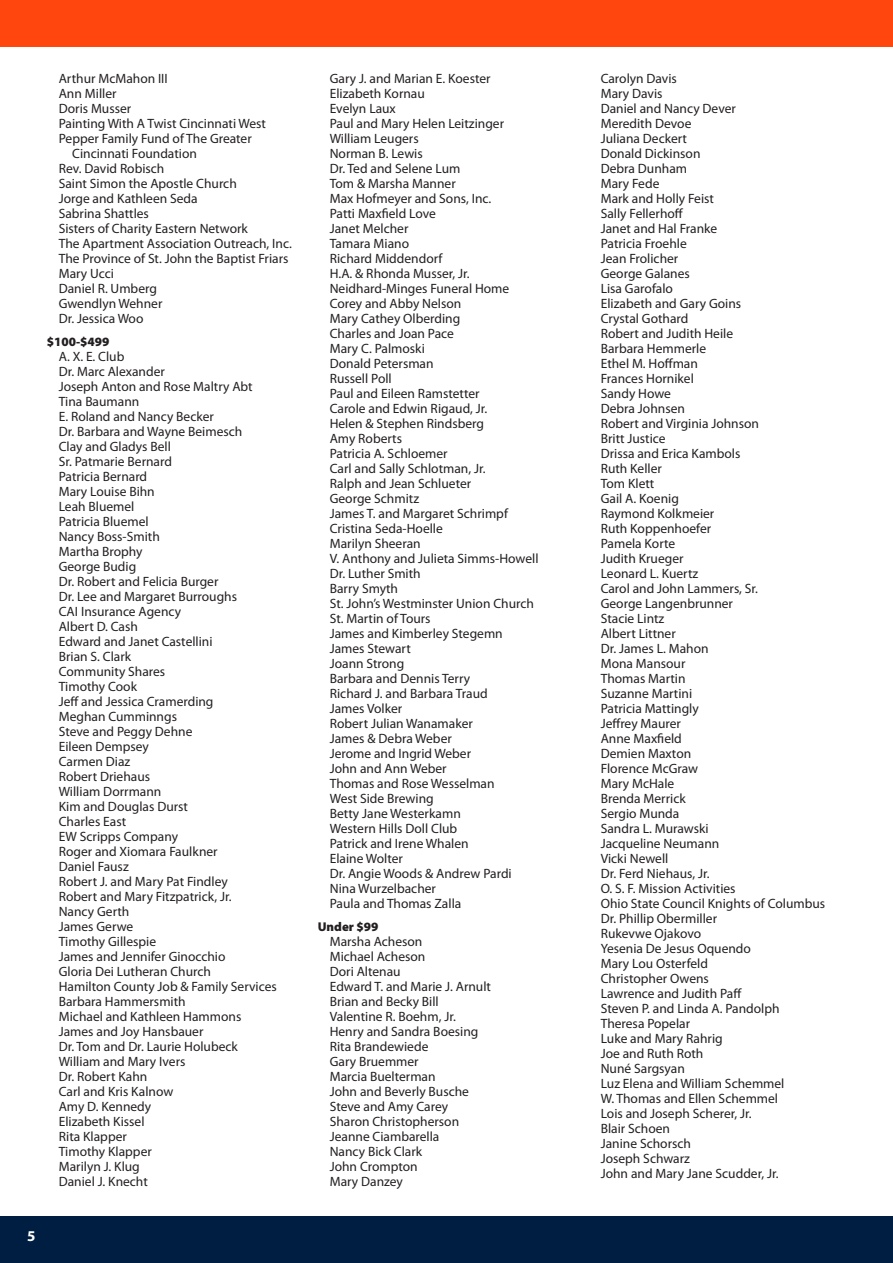
<style>
.page{position:relative;width:893px;height:1263px;background:#fff}
.page>*{position:absolute;margin:0;border:0;box-sizing:border-box;transform-origin:0 0}
.t1{font:700 15px "Myriad Pro";color:#fff}
.t2{font:13.5px/15px "Myriad Pro";color:#231f20}
.t3{font:900 12.75px "Myriad Pro";color:#231f20}
</style>
<div class="page">
<div style="left:0;top:1216px;width:893px;height:47px;background:#001e41"></div>
<div style="left:0;top:0;width:893px;height:47px;background:#ff460f"></div>
<p class="t2" style="left:59px;top:70px;width:110px">Arthur McMahon III</p>
<p class="t2" style="left:59px;top:85px;width:59px">Ann Miller</p>
<p class="t2" style="left:59px;top:100px;width:74px">Doris Musser</p>
<p class="t2" style="left:59px;top:115px;width:209px">Painting With A Twist Cincinnati West</p>
<p class="t2" style="left:59px;top:130px;width:194px">Pepper Family Fund of The Greater</p>
<p class="t2" style="left:72px;top:145px;width:126px">Cincinnati Foundation</p>
<p class="t2" style="left:59px;top:160px;width:107px">Rev. David Robisch</p>
<p class="t2" style="left:59px;top:175px;width:180px">Saint Simon the Apostle Church</p>
<p class="t2" style="left:59px;top:190px;width:140px">Jorge and Kathleen Seda</p>
<p class="t2" style="left:59px;top:205px;width:92px">Sabrina Shattles</p>
<p class="t2" style="left:59px;top:220px;width:191px">Sisters of Charity Eastern Network</p>
<p class="t2" style="left:59px;top:235px;width:235px">The Apartment Association Outreach, Inc.</p>
<p class="t2" style="left:59px;top:250px;width:231px">The Province of St. John the Baptist Friars</p>
<p class="t2" style="left:59px;top:265px;width:57px">Mary Ucci</p>
<p class="t2" style="left:59px;top:280px;width:100px">Daniel R. Umberg</p>
<p class="t2" style="left:59px;top:295px;width:105px">Gwendlyn Wehner</p>
<p class="t2" style="left:59px;top:310px;width:86px">Dr. Jessica Woo</p>
<p class="t3" style="left:47px;top:334px;width:64px">$100-$499</p>
<p class="t2" style="left:59px;top:349px;width:220px">A. X. E. Club<br>Dr. Marc Alexander<br>Joseph Anton and Rose Maltry Abt<br>Tina Baumann<br>E. Roland and Nancy Becker<br>Dr. Barbara and Wayne Beimesch<br>Clay and Gladys Bell<br>Sr. Patmarie Bernard<br>Patricia Bernard<br>Mary Louise Bihn<br>Leah Bluemel<br>Patricia Bluemel<br>Nancy Boss-Smith<br>Martha Brophy<br>George Budig<br>Dr. Robert and Felicia Burger<br>Dr. Lee and Margaret Burroughs<br>CAI Insurance Agency<br>Albert D. Cash<br>Edward and Janet Castellini<br>Brian S. Clark<br>Community Shares<br>Timothy Cook<br>Jeff and Jessica Cramerding<br>Meghan Cumminngs<br>Steve and Peggy Dehne<br>Eileen Dempsey<br>Carmen Diaz<br>Robert Driehaus<br>William Dorrmann<br>Kim and Douglas Durst<br>Charles East<br>EW Scripps Company<br>Roger and Xiomara Faulkner<br>Daniel Fausz<br>Robert J. and Mary Pat Findley<br>Robert and Mary Fitzpatrick, Jr.<br>Nancy Gerth<br>James Gerwe<br>Timothy Gillespie<br>James and Jennifer Ginocchio<br>Gloria Dei Lutheran Church<br>Hamilton County Job &amp; Family Services<br>Barbara Hammersmith<br>Michael and Kathleen Hammons<br>James and Joy Hansbauer<br>Dr. Tom and Dr. Laurie Holubeck<br>William and Mary Ivers<br>Dr. Robert Kahn<br>Carl and Kris Kalnow<br>Amy D. Kennedy<br>Elizabeth Kissel<br>Rita Klapper<br>Timothy Klapper<br>Marilyn J. Klug<br>Daniel J. Knecht</p>
<p class="t1" style="left:27px;top:1226px;width:10px">5</p>
<p class="t2" style="left:330px;top:70px;width:210px">Gary J. and Marian E. Koester<br>Elizabeth Kornau<br>Evelyn Laux<br>Paul and Mary Helen Leitzinger<br>William Leugers<br>Norman B. Lewis<br>Dr. Ted and Selene Lum<br>Tom &amp; Marsha Manner<br>Max Hofmeyer and Sons, Inc.<br>Patti Maxfield Love<br>Janet Melcher<br>Tamara Miano<br>Richard Middendorf<br>H.A. &amp; Rhonda Musser, Jr.<br>Neidhard-Minges Funeral Home<br>Corey and Abby Nelson<br>Mary Cathey Olberding<br>Charles and Joan Pace<br>Mary C. Palmoski<br>Donald Petersman<br>Russell Poll<br>Paul and Eileen Ramstetter<br>Carole and Edwin Rigaud, Jr.<br>Helen &amp; Stephen Rindsberg<br>Amy Roberts<br>Patricia A. Schloemer<br>Carl and Sally Schlotman, Jr.<br>Ralph and Jean Schlueter<br>George Schmitz<br>James T. and Margaret Schrimpf<br>Cristina Seda-Hoelle<br>Marilyn Sheeran<br>V. Anthony and Julieta Simms-Howell<br>Dr. Luther Smith<br>Barry Smyth<br>St. John’s Westminster Union Church<br>St. Martin of Tours<br>James and Kimberley Stegemn<br>James Stewart<br>Joann Strong<br>Barbara and Dennis Terry<br>Richard J. and Barbara Traud<br>James Volker<br>Robert Julian Wanamaker<br>James &amp; Debra Weber<br>Jerome and Ingrid Weber<br>John and Ann Weber<br>Thomas and Rose Wesselman<br>West Side Brewing<br>Betty Jane Westerkamn<br>Western Hills Doll Club<br>Patrick and Irene Whalen<br>Elaine Wolter<br>Dr. Angie Woods &amp; Andrew Pardi<br>Nina Wurzelbacher<br>Paula and Thomas Zalla</p>
<p class="t3" style="left:318px;top:919px;width:62px">Under $99</p>
<p class="t2" style="left:330px;top:934px;width:163px">Marsha Acheson<br>Michael Acheson<br>Dori Altenau<br>Edward T. and Marie J. Arnult<br>Brian and Becky Bill<br>Valentine R. Boehm, Jr.<br>Henry and Sandra Boesing<br>Rita Brandewiede<br>Gary Bruemmer<br>Marcia Buelterman<br>John and Beverly Busche<br>Steve and Amy Carey<br>Sharon Christopherson<br>Jeanne Ciambarella<br>Nancy Bick Clark<br>John Crompton<br>Mary Danzey</p>
<p class="t2" style="left:601px;top:70px;width:226px">Carolyn Davis<br>Mary Davis<br>Daniel and Nancy Dever<br>Meredith Devoe<br>Juliana Deckert<br>Donald Dickinson<br>Debra Dunham<br>Mary Fede<br>Mark and Holly Feist<br>Sally Fellerhoff<br>Janet and Hal Franke<br>Patricia Froehle<br>Jean Frolicher<br>George Galanes<br>Lisa Garofalo<br>Elizabeth and Gary Goins<br>Crystal Gothard<br>Robert and Judith Heile<br>Barbara Hemmerle<br>Ethel M. Hoffman<br>Frances Hornikel<br>Sandy Howe<br>Debra Johnsen<br>Robert and Virginia Johnson<br>Britt Justice<br>Drissa and Erica Kambols<br>Ruth Keller<br>Tom Klett<br>Gail A. Koenig<br>Raymond Kolkmeier<br>Ruth Koppenhoefer<br>Pamela Korte<br>Judith Krueger<br>Leonard L. Kuertz<br>Carol and John Lammers, Sr.<br>George Langenbrunner<br>Stacie Lintz<br>Albert Littner<br>Dr. James L. Mahon<br>Mona Mansour<br>Thomas Martin<br>Suzanne Martini<br>Patricia Mattingly<br>Jeffrey Maurer<br>Anne Maxfield<br>Demien Maxton<br>Florence McGraw<br>Mary McHale<br>Brenda Merrick<br>Sergio Munda<br>Sandra L. Murawski<br>Jacqueline Neumann<br>Vicki Newell<br>Dr. Ferd Niehaus, Jr.<br>O. S. F. Mission Activities<br>Ohio State Council Knights of Columbus<br>Dr. Phillip Obermiller<br>Rukevwe Ojakovo<br>Yesenia De Jesus Oquendo<br>Mary Lou Osterfeld<br>Christopher Owens<br>Lawrence and Judith Paff<br>Steven P. and Linda A. Pandolph<br>Theresa Popelar<br>Luke and Mary Rahrig<br>Joe and Ruth Roth<br>Nuné Sargsyan<br>Luz Elena and William Schemmel<br>W. Thomas and Ellen Schemmel<br>Lois and Joseph Scherer, Jr.<br>Blair Schoen<br>Janine Schorsch<br>Joseph Schwarz<br>John and Mary Jane Scudder, Jr.</p>
</div>
